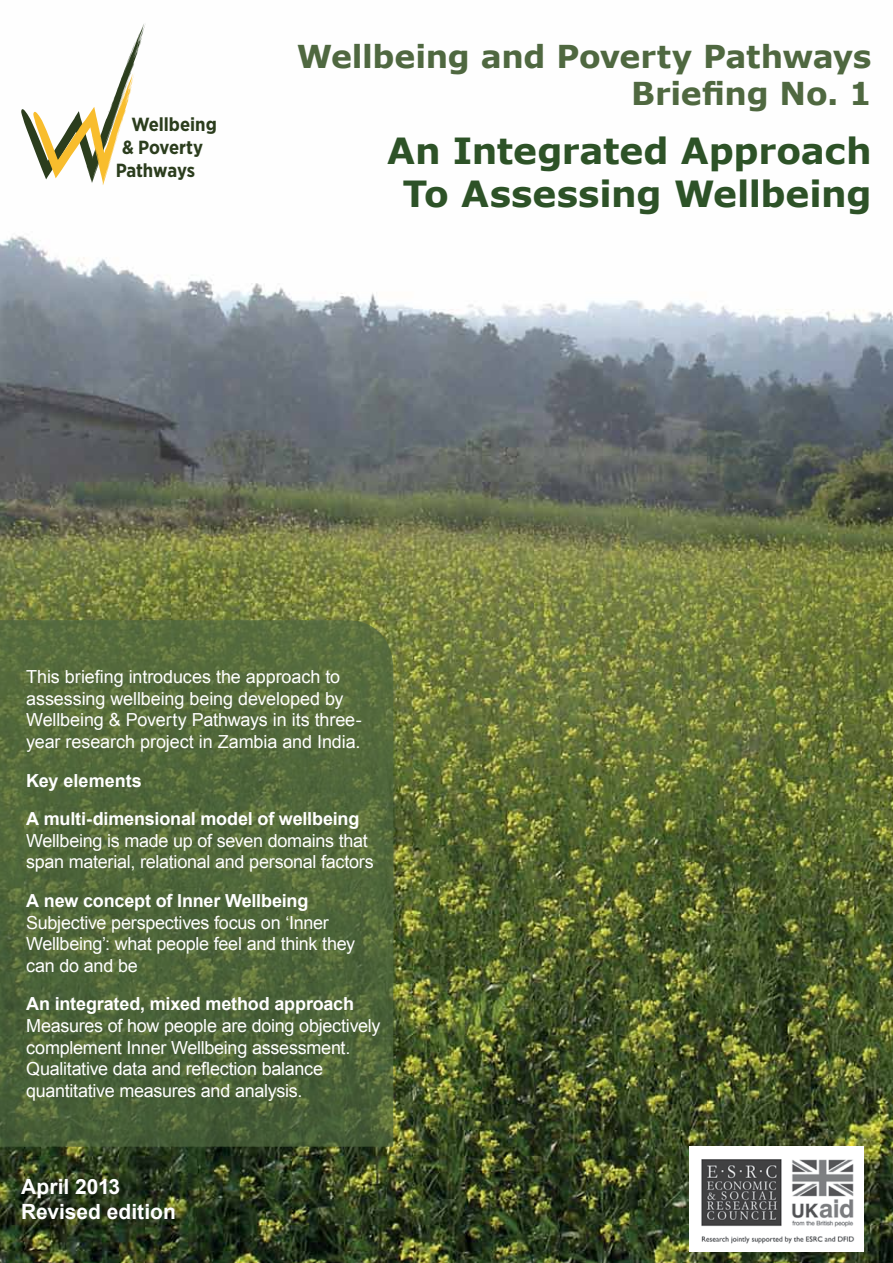
<style>
.page{position:relative;width:893px;height:1263px;background:#fff}
.page>*{position:absolute;margin:0;border:0;box-sizing:border-box;transform-origin:0 0}
.t1{font:700 36px/43.2px "Verdana";letter-spacing:-.005em;color:#2d5227;text-align:center}
.t2{font:700 31.5px/37.8px "Verdana";letter-spacing:-.01em;color:#4f6840;text-align:right}
.t3{font:700 21px/25.2px "Arial";color:#fff}
.t4{font:700 19.05px "Gotham Narrow";letter-spacing:-.005em;color:#2b3d1d}
.t5{font:18px/21.6px "Arial";letter-spacing:-.015em;color:#fff}
.t6{font:700 18px/38.5px "Arial";letter-spacing:-.01em;color:#fff}
</style>
<div class="page">
<img style="left:0;top:236px;width:893px;height:1027px">
<svg style="left:21px;top:24px;width:125px;height:161px"></svg>
<svg style="left:0;top:620px;width:393px;height:527px;background:#51673a"></svg>
<img style="left:690px;top:1147px;width:174px;height:105px">
<p class="t4" style="left:131px;top:113px;width:87px">Wellbeing</p>
<p class="t4" style="left:122px;top:136px;width:82px">&amp; Poverty</p>
<p class="t4" style="left:116px;top:159px;width:81px">Pathways</p>
<h2 class="t2" style="left:297px;top:37px;width:576px">Wellbeing and Poverty Pathways<br>Briefing No. 1</h2>
<h1 class="t1" style="left:387px;top:128px;width:486px">An Integrated Approach<br>To Assessing Wellbeing</h1>
<p class="t5" style="left:26px;top:666px;width:337px">This briefing introduces the approach to assessing wellbeing being developed by Wellbeing &amp; Poverty Pathways in its three&shy;year research project in Zambia and India.</p>
<p class="t6" style="left:26px;top:761px;width:335px">Key elements<br>A multi-dimensional model of wellbeing</p>
<p class="t5" style="left:26px;top:830px;width:349px">Wellbeing is made up of seven domains that span material, relational and personal factors</p>
<p class="t6" style="left:26px;top:882px;width:284px">A new concept of Inner Wellbeing</p>
<p class="t5" style="left:26px;top:912px;width:330px">Subjective perspectives focus on ‘Inner<br>Wellbeing’: what people feel and think they can do and be</p>
<p class="t6" style="left:26px;top:985px;width:329px">An integrated, mixed method approach</p>
<p class="t5" style="left:26px;top:1015px;width:356px">Measures of how people are doing objectively complement Inner Wellbeing assessment.<br>Qualitative data and reflection balance quantitative measures and analysis.</p>
<p class="t3" style="left:21px;top:1175px;width:156px">April 2013<br>Revised edition</p>
</div>
